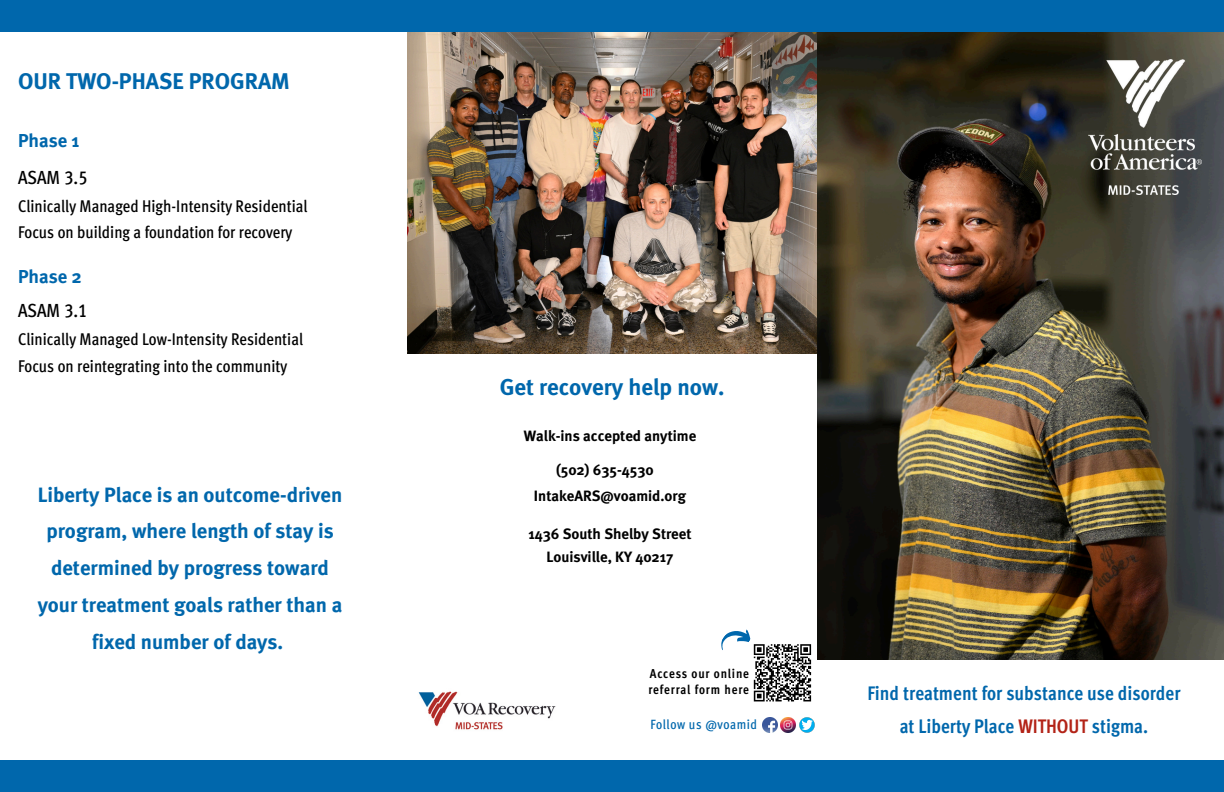
<style>
.page{position:relative;width:1224px;height:792px;background:#fff}
.page>*{position:absolute;margin:0;border:0;box-sizing:border-box;transform-origin:0 0}
.t1{font:700 23px "Meta";color:#0067ac}
.t2{font:700 22.7px "Meta";color:#0067ac}
.t3{font:700 20.7px/36.8px "Meta";color:#0067ac;text-align:center}
.t4{font:19.6px/32.2px "Meta Cond Bold LF";color:#0067ac;text-align:center}
.t5{font:19px "Meta Cond Medium LF";color:#000}
.t6{font:700 18.7px "Meta";color:#0067ac}
.t7{font:17px/27px "Meta Cond Medium LF";color:#000}
.t8{font:700 14.9px/25.9px "Meta";color:#000}
.t9{font:13.4px "Meta Cond Medium LF";letter-spacing:.04em;color:#0067ac}
.t10{font:12.9px/15.8px "Meta Cond Bold LF";letter-spacing:.06em;color:#000}
.s1{color:#b32317}
</style>
<div class="page">
<img style="left:408px;top:31px;width:410px;height:323px">
<img style="left:818px;top:31px;width:406px;height:629px">
<div style="left:0;top:760px;width:1224px;height:32px;background:#0067ac"></div>
<div style="left:0;top:0;width:1224px;height:31px;background:#0067ac"></div>
<svg style="left:721px;top:629px;width:91px;height:73px"></svg>
<img style="left:418px;top:691px;width:138px;height:39px">
<img style="left:799px;top:717px;width:15px;height:15px">
<img style="left:781px;top:717px;width:15px;height:15px">
<img style="left:762px;top:717px;width:15px;height:15px">
<img style="left:1089px;top:59px;width:112px;height:136px">
<p class="t2" style="left:18px;top:68px;width:273px">OUR TWO-PHASE PROGRAM</p>
<p class="t6" style="left:18px;top:130px;width:63px">Phase 1</p>
<h2 class="t5" style="left:18px;top:167px;width:71px">ASAM 3.5</h2>
<h2 class="t7" style="left:18px;top:193px;width:291px;line-height:26.2px">Clinically Managed High-Intensity Residential<br>Focus on building a foundation for recovery</h2>
<p class="t6" style="left:18px;top:265px;width:65px">Phase 2</p>
<h5 class="t5" style="left:18px;top:299px;width:71px">ASAM 3.1</h5>
<h5 class="t7" style="left:18px;top:326px;width:287px">Clinically Managed Low-Intensity Residential<br>Focus on reintegrating into the community</h5>
<p class="t3" style="left:38px;top:476px;width:306px">Liberty Place is an outcome-driven program, where length of stay is determined by progress toward your treatment goals rather than a fixed number of days.</p>
<h4 class="t1" style="left:500px;top:373px;width:226px">Get recovery help now.</h4>
<h2 class="t8" style="left:524px;top:422px;width:174px">Walk-ins accepted anytime</h2>
<h5 class="t8" style="left:534px;top:457px;width:154px;text-indent:22px">(502) 635-4530<br>IntakeARS@voamid.org</h5>
<h5 class="t8" style="left:529px;top:522px;width:164px;line-height:23.5px;text-align:center">1436 South Shelby Street<br>Louisville, KY 40217</h5>
<h3 class="t10" style="left:648px;top:665px;width:102px">Access our online referral form here</h3>
<p class="t9" style="left:650px;top:716px;width:108px">Follow us @voamid</p>
<h3 class="t4" style="left:867px;top:677px;width:315px">Find treatment for substance use disorder at Liberty Place <span class="s1">WITHOUT</span> stigma.</h3>
</div>
